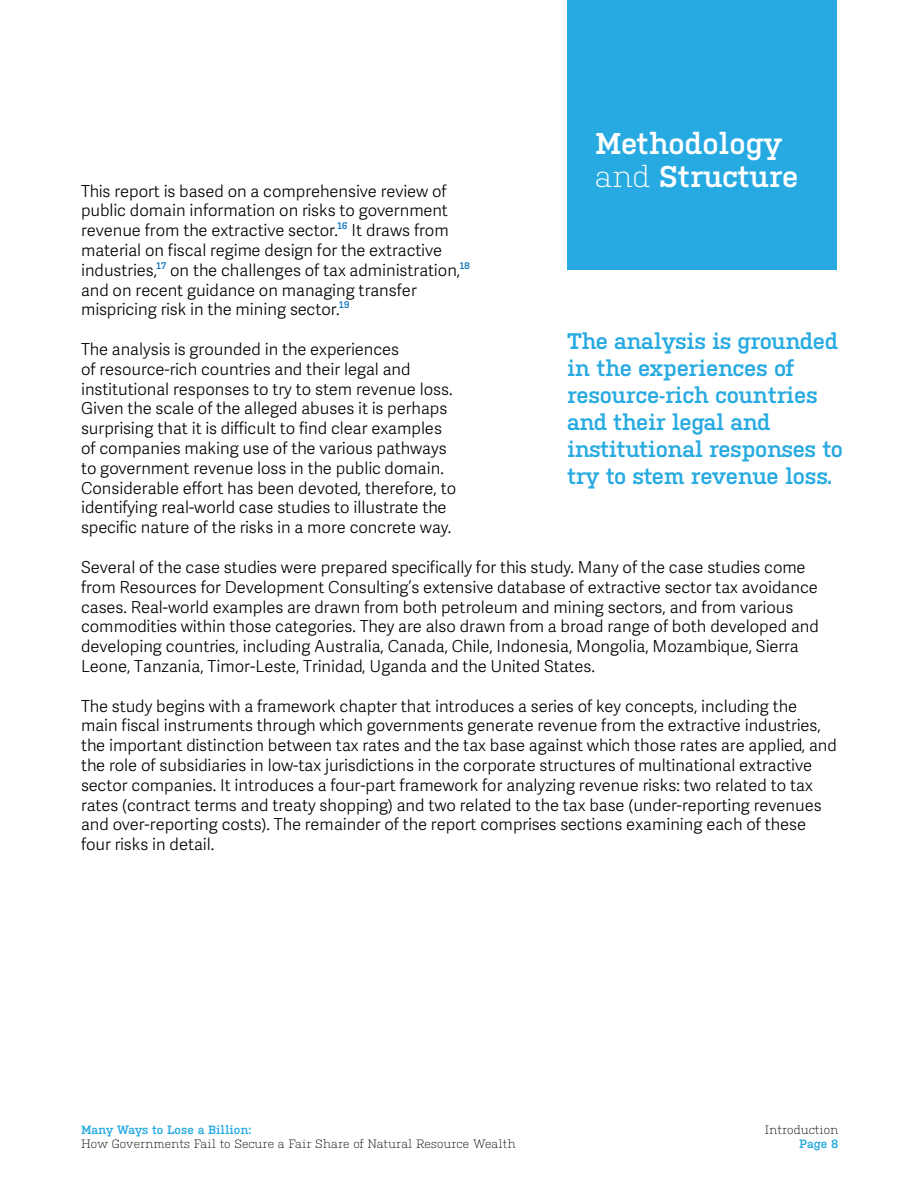
<style>
.page{position:relative;width:918px;height:1188px;background:#fff}
.page>*{position:absolute;margin:0;border:0;box-sizing:border-box;transform-origin:0 0}
.t1{font:600 30px/33px "Kulturista";color:#fff}
.t2{font:600 22.5px/27px "Kulturista";letter-spacing:-.015em;color:#27aae1}
.t3{font:300 16.5px/19.8px "Adelle Sans";color:#000}
.t4{font:300 12px "Kulturista";letter-spacing:.005em;color:#000}
.t5{font:600 12px "Kulturista";letter-spacing:.005em;color:#27aae1}
.s1{font-weight:300}
</style>
<div class="page">
<div style="left:567px;top:0;width:270px;height:270px;background:#27aae1"></div>
<h1 class="t1" style="left:595px;top:125px;width:205px">Methodology <span class="s1">and</span> Structure</h1>
<p class="t3" style="left:81px;top:181px;width:391px">This report is based on a comprehensive review of public domain information on risks to government revenue from the extractive sector.<sup>16</sup> It draws from material on fiscal regime design for the extractive industries,<sup>17</sup> on the challenges of tax administration,<sup>18 </sup>and on recent guidance on managing transfer mispricing risk in the mining sector.<sup>19</sup></p>
<p class="t3" style="left:81px;top:339px;width:377px">The analysis is grounded in the experiences<br>of resource-rich countries and their legal and institutional responses to try to stem revenue loss.<br>Given the scale of the alleged abuses it is perhaps surprising that it is difficult to find clear examples of companies making use of the various pathways to government revenue loss in the public domain.<br>Considerable effort has been devoted, therefore, to identifying real-world case studies to illustrate the specific nature of the risks in a more concrete way.</p>
<p class="t3" style="left:81px;top:557px;width:739px">Several of the case studies were prepared specifically for this study. Many of the case studies come from Resources for Development Consulting’s extensive database of extractive sector tax avoidance cases. Real-world examples are drawn from both petroleum and mining sectors, and from various commodities within those categories. They are also drawn from a broad range of both developed and developing countries, including Australia, Canada, Chile, Indonesia, Mongolia, Mozambique, Sierra Leone, Tanzania, Timor-Leste, Trinidad, Uganda and the United States.</p>
<p class="t3" style="left:81px;top:696px;width:757px">The study begins with a framework chapter that introduces a series of key concepts, including the main fiscal instruments through which governments generate revenue from the extractive industries, the important distinction between tax rates and the tax base against which those rates are applied, and the role of subsidiaries in low-tax jurisdictions in the corporate structures of multinational extractive sector companies. It introduces a four-part framework for analyzing revenue risks: two related to tax rates (contract terms and treaty shopping) and two related to the tax base (under-reporting revenues and over-reporting costs). The remainder of the report comprises sections examining each of these four risks in detail.</p>
<h2 class="t2" style="left:567px;top:326px;width:277px">The analysis is grounded in the experiences of resource-rich countries and their legal and institutional responses to try to stem revenue loss.</h2>
<p class="t5" style="left:81px;top:1121px;width:172px">Many Ways to Lose a Billion:</p>
<p class="t4" style="left:81px;top:1135px;width:436px">How Governments Fail to Secure a Fair Share of Natural Resource Wealth</p>
<p class="t4" style="left:765px;top:1121px;width:75px">Introduction</p>
<p class="t5" style="left:799px;top:1135px;width:41px">Page 8</p>
</div>
